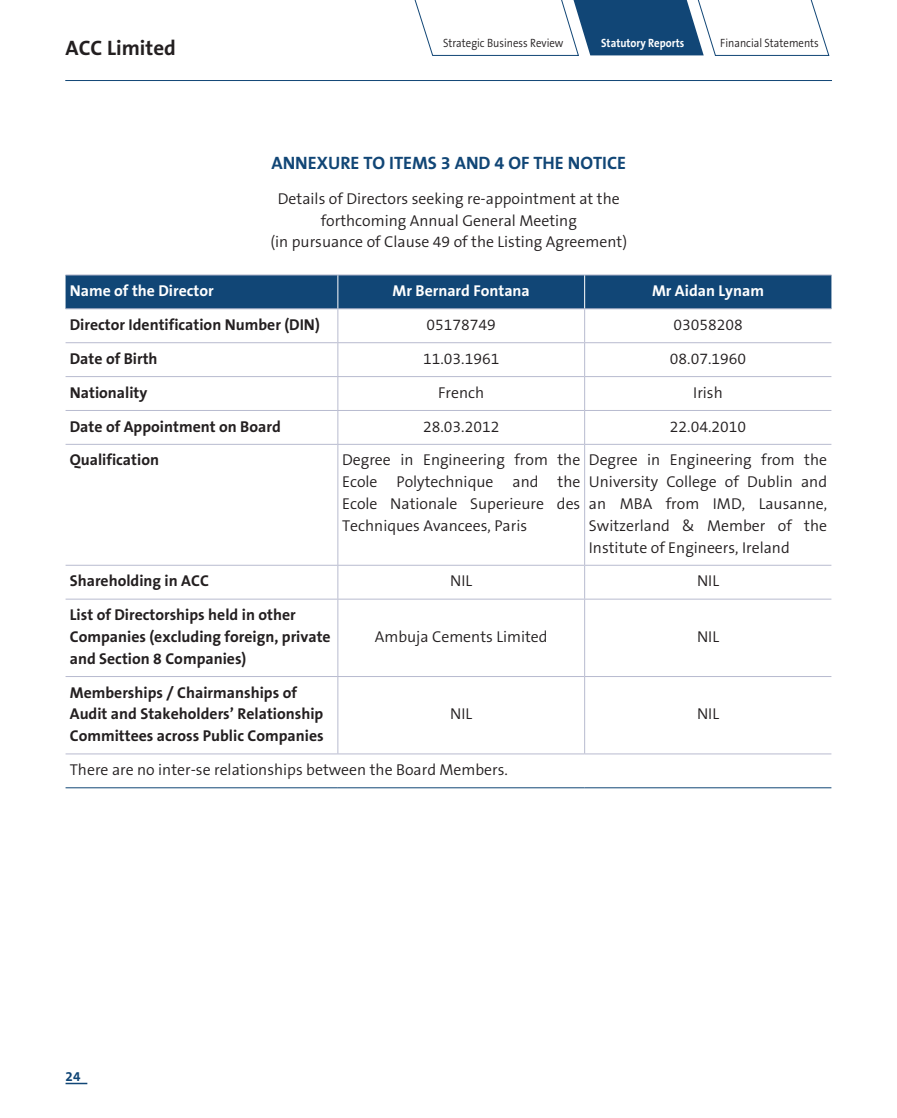
<style>
.page{position:relative;width:897px;height:1118px;background:#fff}
.page>*{position:absolute;margin:0;border:0;box-sizing:border-box;transform-origin:0 0}
.t1{font:700 21px "The Sans B7";color:#231f20}
.SUB-HEAD{font:700 18px "The Sans B7";color:#114676}
.BODY{font:300 15.75px/21.8px "The Sans B4";color:#231f20;text-align:justify}
.BODY-2{font:700 15.75px/21.8px "The Sans B7";color:#231f20}
.BODY-3{font:700 15.75px "The Sans B7";color:#fff}
.t2{font:700 13.5px "The Sans B7";color:#114676}
.t3{font:300 12px "The Sans B4";color:#231f20;scale:.9 1}
.t4{font:700 12px "The Sans B7";color:#fff;scale:.9 1}
</style>
<div class="page">
<hr style="left:66px;top:1082px;width:21px;height:2px;background:#114676">
<hr style="left:65px;top:80px;width:766px;height:1px;background:#114676">
<svg style="left:414px;top:0;width:415px;height:56px"></svg>
<div style="left:66px;top:275px;width:765px;height:33px;background:#114676"></div>
<hr style="left:66px;top:274px;width:272px;height:1px;background:#b8bbcf">
<hr style="left:338px;top:274px;width:246px;height:1px;background:#b8bbcf">
<hr style="left:584px;top:274px;width:247px;height:1px;background:#b8bbcf">
<hr style="left:66px;top:308px;width:272px;height:1px;background:#b8bbcf">
<hr style="left:338px;top:308px;width:246px;height:1px;background:#b8bbcf">
<hr style="left:337px;top:309px;width:1px;height:33px;background:#b8bbcf">
<hr style="left:584px;top:308px;width:247px;height:1px;background:#b8bbcf">
<hr style="left:584px;top:309px;width:1px;height:33px;background:#b8bbcf">
<hr style="left:66px;top:342px;width:272px;height:1px;background:#b8bbcf">
<hr style="left:338px;top:342px;width:246px;height:1px;background:#b8bbcf">
<hr style="left:337px;top:343px;width:1px;height:33px;background:#b8bbcf">
<hr style="left:584px;top:342px;width:247px;height:1px;background:#b8bbcf">
<hr style="left:584px;top:343px;width:1px;height:33px;background:#b8bbcf">
<hr style="left:66px;top:376px;width:272px;height:1px;background:#b8bbcf">
<hr style="left:338px;top:376px;width:246px;height:1px;background:#b8bbcf">
<hr style="left:337px;top:377px;width:1px;height:33px;background:#b8bbcf">
<hr style="left:584px;top:376px;width:247px;height:1px;background:#b8bbcf">
<hr style="left:584px;top:377px;width:1px;height:33px;background:#b8bbcf">
<hr style="left:66px;top:410px;width:272px;height:1px;background:#b8bbcf">
<hr style="left:338px;top:410px;width:246px;height:1px;background:#b8bbcf">
<hr style="left:337px;top:411px;width:1px;height:33px;background:#b8bbcf">
<hr style="left:584px;top:410px;width:247px;height:1px;background:#b8bbcf">
<hr style="left:584px;top:411px;width:1px;height:33px;background:#b8bbcf">
<hr style="left:66px;top:444px;width:272px;height:1px;background:#b8bbcf">
<hr style="left:338px;top:444px;width:246px;height:1px;background:#b8bbcf">
<hr style="left:337px;top:445px;width:1px;height:120px;background:#b8bbcf">
<hr style="left:584px;top:444px;width:247px;height:1px;background:#b8bbcf">
<hr style="left:584px;top:445px;width:1px;height:120px;background:#b8bbcf">
<hr style="left:66px;top:565px;width:272px;height:1px;background:#b8bbcf">
<hr style="left:338px;top:565px;width:246px;height:1px;background:#b8bbcf">
<hr style="left:337px;top:565px;width:1px;height:33px;background:#b8bbcf">
<hr style="left:584px;top:565px;width:247px;height:1px;background:#b8bbcf">
<hr style="left:584px;top:565px;width:1px;height:33px;background:#b8bbcf">
<hr style="left:66px;top:598px;width:272px;height:1px;background:#b8bbcf">
<hr style="left:338px;top:598px;width:246px;height:1px;background:#b8bbcf">
<hr style="left:337px;top:599px;width:1px;height:77px;background:#b8bbcf">
<hr style="left:584px;top:598px;width:247px;height:1px;background:#b8bbcf">
<hr style="left:584px;top:599px;width:1px;height:77px;background:#b8bbcf">
<hr style="left:66px;top:676px;width:272px;height:1px;background:#b8bbcf">
<hr style="left:338px;top:676px;width:246px;height:1px;background:#b8bbcf">
<hr style="left:337px;top:677px;width:1px;height:76px;background:#b8bbcf">
<hr style="left:584px;top:676px;width:247px;height:1px;background:#b8bbcf">
<hr style="left:584px;top:677px;width:1px;height:76px;background:#b8bbcf">
<hr style="left:66px;top:753px;width:272px;height:1px;background:#b8bbcf">
<hr style="left:338px;top:753px;width:246px;height:1px;background:#b8bbcf">
<hr style="left:584px;top:753px;width:247px;height:1px;background:#b8bbcf">
<hr style="left:66px;top:787px;width:272px;height:1px;background:#114676">
<hr style="left:338px;top:787px;width:246px;height:1px;background:#114676">
<hr style="left:584px;top:787px;width:247px;height:1px;background:#114676">
<hr style="left:337px;top:275px;width:1px;height:33px;background:#fff">
<hr style="left:584px;top:275px;width:1px;height:33px;background:#fff">
<h1 class="t1" style="left:66px;top:37px;width:112px">ACC Limited</h1>
<p class="t3" style="left:443px;top:37px;width:135px">Strategic Business Review</p>
<p class="t4" style="left:601px;top:37px;width:94px">Statutory Reports</p>
<p class="t3" style="left:720px;top:37px;width:111px">Financial Statements</p>
<p class="SUB-HEAD" style="left:271px;top:154px;width:356px">ANNEXURE TO ITEMS 3 AND 4 OF THE NOTICE</p>
<p class="BODY" style="left:278px;top:188px;width:343px;text-align:center">Details of Directors seeking re-appointment at the forthcoming Annual General Meeting</p>
<p class="BODY" style="left:270px;top:232px;width:358px">(in pursuance of Clause 49 of the Listing Agreement)</p>
<p class="BODY-3" style="left:70px;top:282px;width:145px">Name of the Director</p>
<p class="BODY-3" style="left:392px;top:282px;width:139px">Mr Bernard Fontana</p>
<p class="BODY-3" style="left:652px;top:282px;width:113px">Mr Aidan Lynam</p>
<p class="BODY-2" style="left:70px;top:314px;width:251px">Director Identification Number (DIN)</p>
<p class="BODY" style="left:426px;top:315px;width:71px">05178749</p>
<p class="BODY" style="left:673px;top:315px;width:71px">03058208</p>
<p class="BODY-2" style="left:70px;top:348px;width:89px">Date of Birth</p>
<p class="BODY" style="left:423px;top:348px;width:78px">11.03.1961</p>
<p class="BODY" style="left:669px;top:348px;width:78px">08.07.1960</p>
<p class="BODY-2" style="left:70px;top:382px;width:79px">Nationality</p>
<p class="BODY" style="left:438px;top:382px;width:48px">French</p>
<p class="BODY" style="left:693px;top:382px;width:31px">Irish</p>
<p class="BODY-2" style="left:70px;top:416px;width:212px">Date of Appointment on Board</p>
<p class="BODY" style="left:423px;top:416px;width:78px">28.03.2012</p>
<p class="BODY" style="left:669px;top:416px;width:78px">22.04.2010</p>
<p class="BODY-2" style="left:70px;top:450px;width:91px">Qualification</p>
<p class="BODY" style="left:342px;top:450px;width:240px">Degree in Engineering from the Ecole Polytechnique and the Ecole Nationale Superieure des Techniques Avancees, Paris</p>
<p class="BODY" style="left:589px;top:450px;width:240px">Degree in Engineering from the University College of Dublin and an MBA from IMD, Lausanne, Switzerland &amp; Member of the Institute of Engineers, Ireland</p>
<p class="BODY-2" style="left:70px;top:571px;width:141px">Shareholding in ACC</p>
<p class="BODY" style="left:450px;top:571px;width:23px">NIL</p>
<p class="BODY" style="left:697px;top:571px;width:23px">NIL</p>
<p class="BODY-2" style="left:70px;top:605px;width:262px">List of Directorships held in other<br>Companies (excluding foreign, private and Section 8 Companies)</p>
<p class="BODY" style="left:375px;top:626px;width:174px">Ambuja Cements Limited</p>
<p class="BODY" style="left:697px;top:626px;width:23px">NIL</p>
<p class="BODY-2" style="left:70px;top:682px;width:255px">Memberships / Chairmanships of<br>Audit and Stakeholders’ Relationship<br>Committees across Public Companies</p>
<p class="BODY" style="left:450px;top:704px;width:23px">NIL</p>
<p class="BODY" style="left:697px;top:704px;width:23px">NIL</p>
<p class="BODY" style="left:70px;top:759px;width:439px">There are no inter-se relationships between the Board Members.</p>
<p class="t2" style="left:66px;top:1069px;width:16px">24</p>
</div>
